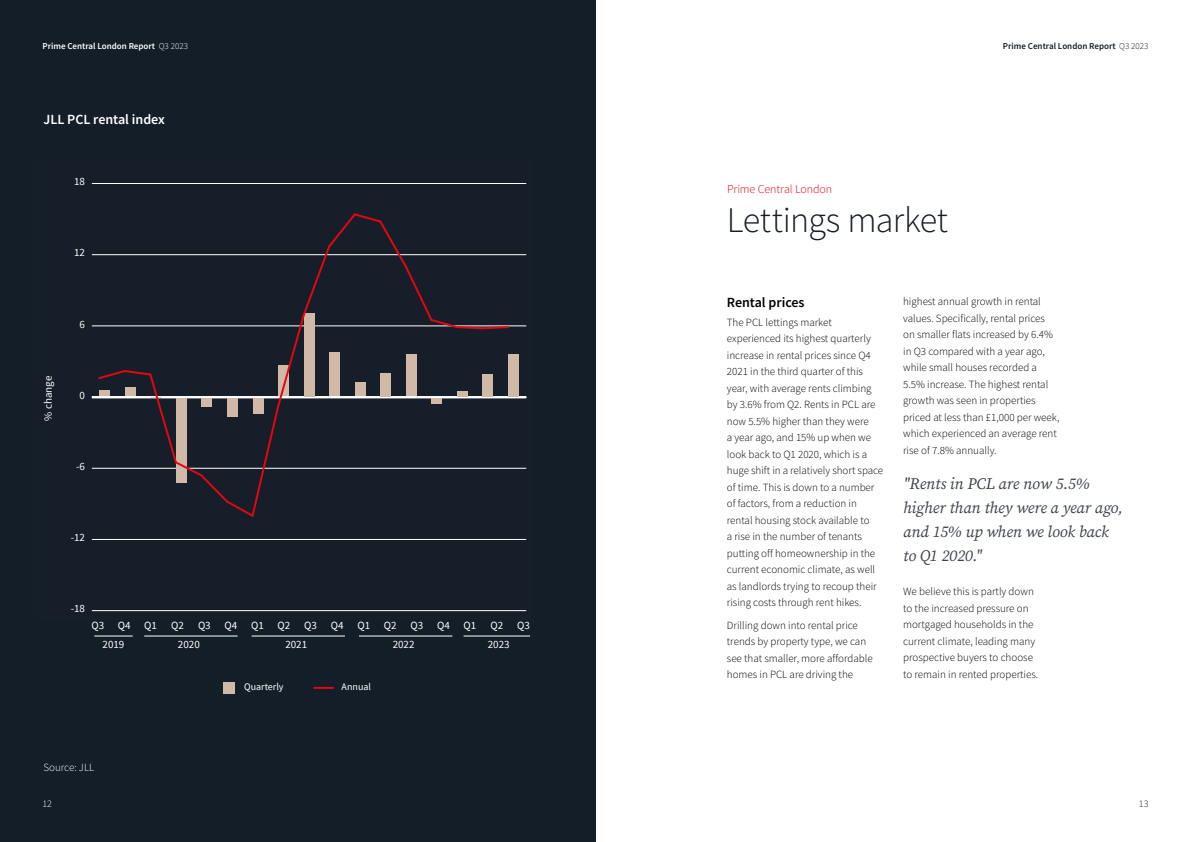
<style>
.page{position:relative;width:1191px;height:842px;background:#fff}
.page>*{position:absolute;margin:0;border:0;box-sizing:border-box;transform-origin:0 0}
.t1{font:300 36px "Source Sans Pro";letter-spacing:-.015em;color:#151e29}
.t2{font:italic 16px/24px "Source Serif Pro";letter-spacing:-.01em;color:#3d414d}
.t3{font:600 14px "Source Sans Pro";color:#fff}
.t4{font:600 14px "Source Sans Pro";color:#000}
.t5{font:300 12px "Source Sans Pro";letter-spacing:-.01em;color:#e30613}
.t6{font:300 11px/16.5px "Source Sans Pro";color:#000}
.t7{font:11px/18.1px "Source Sans Pro";color:#fff}
.t8{font:300 11px "Source Sans Pro";color:#fff}
.t9{font:10px "Source Sans Pro";color:#fff}
.t10{font:300 10px "Source Sans Pro";color:#fff}
.t11{font:300 10px "Source Sans Pro";color:#131e29}
.t12{font:600 9px "Source Sans Pro";color:#fff}
.t13{font:600 9px "Source Sans Pro";color:#151e29}
.s1{font-weight:300}
</style>
<div class="page">
<div style="left:0;top:0;width:595px;height:842px;background:#131e29"></div>
<svg style="left:91px;top:183px;width:436px;height:429px"></svg>
<hr style="left:92px;top:396px;width:434px;height:2px;background:#fff">
<hr style="left:92px;top:610px;width:434px;height:1px;background:#fff">
<hr style="left:92px;top:539px;width:434px;height:1px;background:#fff">
<hr style="left:92px;top:468px;width:434px;height:1px;background:#fff">
<hr style="left:92px;top:326px;width:434px;height:1px;background:#fff">
<hr style="left:92px;top:254px;width:434px;height:1px;background:#fff">
<hr style="left:92px;top:183px;width:434px;height:1px;background:#fff">
<div style="left:508px;top:354px;width:11px;height:42px;background:#d1b9a7"></div>
<svg style="left:97px;top:212px;width:413px;height:306px"></svg>
<div style="left:223px;top:682px;width:11px;height:11px;background:#d1b9a7"></div>
<svg style="left:314px;top:687px;width:19px;height:2px"></svg>
<hr style="left:94px;top:636px;width:39px;height:1px;background:#fff">
<hr style="left:144px;top:636px;width:94px;height:1px;background:#fff">
<hr style="left:252px;top:636px;width:93px;height:1px;background:#fff">
<hr style="left:359px;top:636px;width:93px;height:1px;background:#fff">
<hr style="left:463px;top:636px;width:67px;height:1px;background:#fff">
<p class="t12" style="left:43px;top:40px;width:147px">Prime Central London Report <span class="s1">Q3 2023</span></p>
<p class="t13" style="left:1003px;top:40px;width:147px">Prime Central London Report <span class="s1">Q3 2023</span></p>
<p class="t3" style="left:43px;top:110px;width:123px">JLL PCL rental index</p>
<p class="t7" style="left:74px;top:172px;width:12px">18</p>
<p class="t7" style="left:74px;top:244px;width:12px">12</p>
<p class="t7" style="left:39px;top:421px;width:46px;rotate:-90deg">% change</p>
<p class="t7" style="left:80px;top:315px;width:7px">6</p>
<p class="t7" style="left:80px;top:386px;width:7px">0</p>
<p class="t7" style="left:76px;top:457px;width:10px">-6</p>
<p class="t7" style="left:71px;top:528px;width:16px">-12</p>
<p class="t7" style="left:71px;top:600px;width:16px">-18</p>
<p class="t7" style="left:91px;top:616px;width:41px">Q3 Q4</p>
<p class="t7" style="left:171px;top:616px;width:14px">Q2</p>
<p class="t7" style="left:198px;top:616px;width:14px">Q3</p>
<p class="t7" style="left:225px;top:616px;width:14px">Q4</p>
<p class="t7" style="left:277px;top:616px;width:14px">Q2</p>
<p class="t7" style="left:304px;top:616px;width:14px">Q3</p>
<p class="t7" style="left:331px;top:616px;width:14px">Q4</p>
<p class="t7" style="left:384px;top:616px;width:14px">Q2</p>
<p class="t7" style="left:410px;top:616px;width:14px">Q3</p>
<p class="t7" style="left:437px;top:616px;width:14px">Q4</p>
<p class="t7" style="left:490px;top:616px;width:14px">Q2</p>
<p class="t7" style="left:517px;top:616px;width:14px">Q3</p>
<p class="t7" style="left:144px;top:616px;width:14px">Q1</p>
<p class="t7" style="left:251px;top:616px;width:14px">Q1</p>
<p class="t7" style="left:357px;top:616px;width:14px">Q1</p>
<p class="t7" style="left:463px;top:616px;width:14px">Q1</p>
<p class="t7" style="left:88px;top:632px;width:38px;text-indent:-18px;rotate:-45deg">Q3 2019<br>Q4 2019</p>
<p class="t7" style="left:178px;top:645px;width:38px;rotate:-45deg">Q3 2020</p>
<p class="t7" style="left:280px;top:645px;width:38px;rotate:-45deg">Q3 2021</p>
<p class="t7" style="left:382px;top:645px;width:38px;rotate:-45deg">Q3 2022</p>
<p class="t7" style="left:484px;top:645px;width:38px;rotate:-45deg">Q3 2023</p>
<p class="t7" style="left:103px;top:636px;width:23px">2019</p>
<p class="t7" style="left:178px;top:636px;width:23px">2020</p>
<p class="t7" style="left:285px;top:636px;width:23px">2021</p>
<p class="t7" style="left:393px;top:636px;width:23px">2022</p>
<p class="t7" style="left:488px;top:636px;width:23px">2023</p>
<p class="t9" style="left:244px;top:680px;width:41px">Quarterly</p>
<p class="t9" style="left:342px;top:680px;width:31px">Annual</p>
<p class="t8" style="left:43px;top:761px;width:52px">Source: JLL</p>
<p class="t5" style="left:727px;top:181px;width:107px">Prime Central London</p>
<h1 class="t1" style="left:727px;top:198px;width:223px">Lettings market</h1>
<p class="t4" style="left:727px;top:293px;width:79px">Rental prices</p>
<p class="t6" style="left:727px;top:314px;width:158px">The PCL lettings market experienced its highest quarterly increase in rental prices since Q4<br>2021 in the third quarter of this year, with average rents climbing by 3.6% from Q2. Rents in PCL are now 5.5% higher than they were<br>a year ago, and 15% up when we look back to Q1 2020, which is a huge shift in a relatively short space of time. This is down to a number of factors, from a reduction in rental housing stock available to<br>a rise in the number of tenants putting off homeownership in the current economic climate, as well as landlords trying to recoup their rising costs through rent hikes.</p>
<p class="t6" style="left:727px;top:617px;width:147px">Drilling down into rental price trends by property type, we can see that smaller, more affordable homes in PCL are driving the</p>
<p class="t6" style="left:903px;top:293px;width:158px">highest annual growth in rental values. Specifically, rental prices<br>on smaller flats increased by 6.4% in Q3 compared with a year ago, while small houses recorded a<br>5.5% increase. The highest rental growth was seen in properties priced at less than £1,000 per week, which experienced an average rent rise of 7.8% annually.</p>
<h2 class="t2" style="left:903px;top:471px;width:221px">"Rents in PCL are now 5.5% higher than they were a year ago, and 15% up when we look back to Q1 2020."</h2>
<p class="t6" style="left:903px;top:583px;width:137px">We believe this is partly down to the increased pressure on mortgaged households in the current climate, leading many prospective buyers to choose to remain in rented properties.</p>
<p class="t10" style="left:43px;top:797px;width:11px">12</p>
<p class="t11" style="left:1138px;top:797px;width:11px">13</p>
</div>
